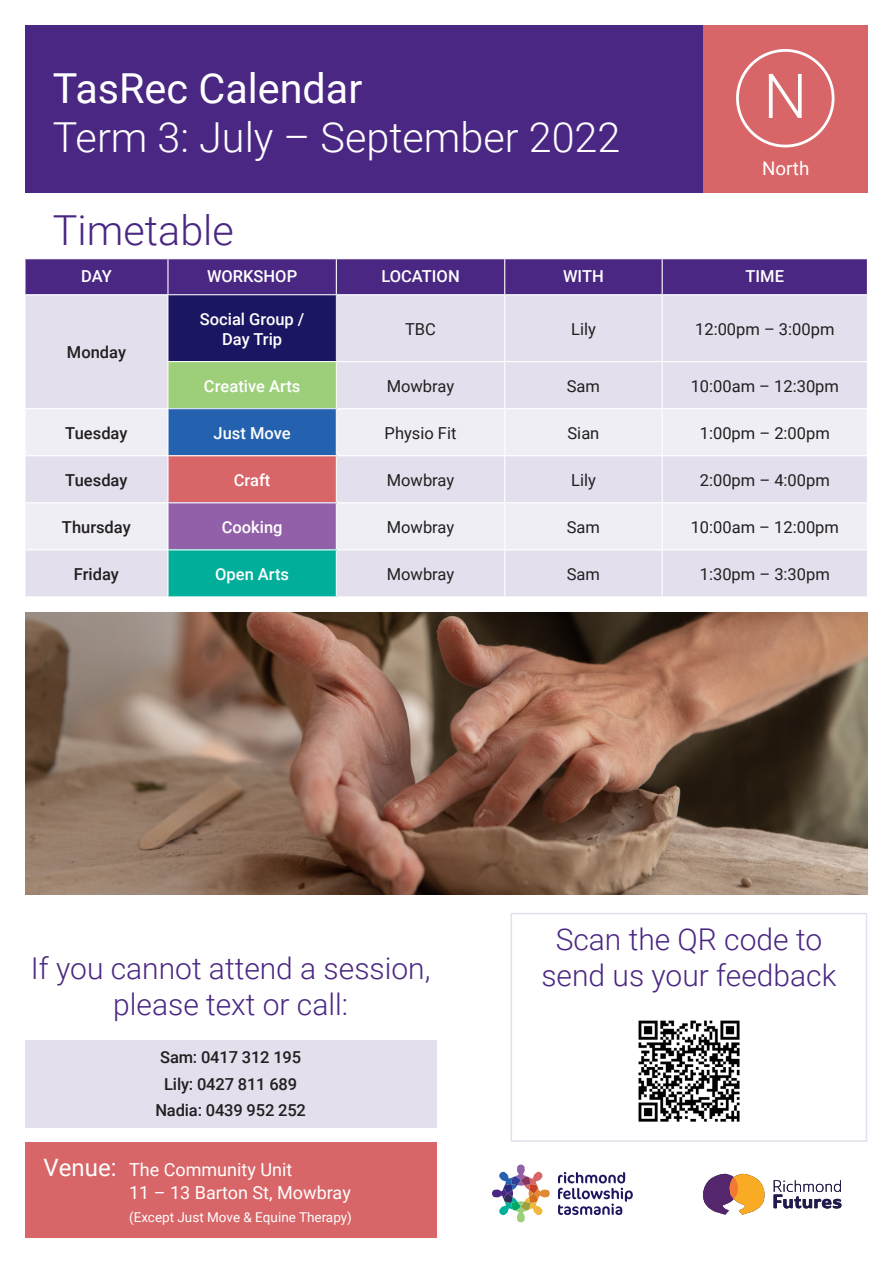
<style>
.page{position:relative;width:893px;height:1263px;background:#fff}
.page>*{position:absolute;margin:0;border:0;box-sizing:border-box;transform-origin:0 0}
.t1{font:300 61.95px "Roboto";color:#fff}
.t2{font:300 41.4px "Roboto";color:#fff}
.t3{font:41.4px "Roboto";color:#fff}
.t4{font:300 41.4px "Roboto";color:#4a2783}
.t5{font:300 30px/36px "Roboto";color:#4a2783;text-align:center}
.t6{font:18.75px "Roboto";color:#fff}
.Body_copy{font:18px "Roboto";color:#fff}
.Body_copy-2{font:16.5px "Roboto";color:#231f20}
.Body_copy-3{font:500 16.5px/19.8px "Roboto";color:#fff;text-align:center}
.Body_copy-4{font:500 16.5px "Roboto";letter-spacing:-.01em;color:#231f20}
.Body_copy-5{font:13.5px "Roboto";color:#fff}
.s1{font-size:24px}
</style>
<div class="page">
<div style="left:26px;top:26px;width:841px;height:167px;background:#4a2783"></div>
<div style="left:26px;top:1040px;width:411px;height:88px;background:#e3dfed"></div>
<div style="left:703px;top:26px;width:164px;height:167px;background:#d86567"></div>
<div style="left:26px;top:1142px;width:411px;height:95px;background:#d86567"></div>
<div style="left:736px;top:49px;width:98px;height:98px;border:3px solid #fff;border-radius:50%"></div>
<div style="left:26px;top:259px;width:841px;height:35px;background:#4a2783"></div>
<div style="left:26px;top:295px;width:841px;height:301px;background:#e3dfed"></div>
<div style="left:168px;top:295px;width:168px;height:67px;background:#1b1661"></div>
<div style="left:168px;top:362px;width:168px;height:47px;background:#9dcf7b"></div>
<svg style="left:26px;top:409px;width:841px;height:140px;background:#ebe9f2"></svg>
<div style="left:168px;top:409px;width:168px;height:47px;background:#2461ae"></div>
<div style="left:168px;top:456px;width:168px;height:47px;background:#d86567"></div>
<div style="left:168px;top:503px;width:168px;height:47px;background:#9260a8"></div>
<div style="left:168px;top:550px;width:168px;height:47px;background:#00ae9a"></div>
<hr style="left:167px;top:259px;width:2px;height:35px;background:#fff">
<hr style="left:336px;top:259px;width:1px;height:35px;background:#fff">
<hr style="left:504px;top:259px;width:1px;height:35px;background:#fff">
<hr style="left:662px;top:259px;width:1px;height:35px;background:#fff">
<hr style="left:504px;top:295px;width:1px;height:66px;background:#fff">
<hr style="left:662px;top:295px;width:1px;height:66px;background:#fff">
<hr style="left:337px;top:361px;width:168px;height:1px;background:#fff">
<hr style="left:505px;top:361px;width:157px;height:1px;background:#fff">
<hr style="left:504px;top:362px;width:1px;height:46px;background:#fff">
<hr style="left:662px;top:361px;width:205px;height:1px;background:#fff">
<hr style="left:662px;top:362px;width:1px;height:46px;background:#fff">
<hr style="left:26px;top:408px;width:142px;height:1px;background:#fff">
<hr style="left:167px;top:409px;width:2px;height:46px;background:#fff">
<hr style="left:337px;top:408px;width:168px;height:1px;background:#fff">
<hr style="left:336px;top:409px;width:1px;height:46px;background:#fff">
<hr style="left:505px;top:408px;width:157px;height:1px;background:#fff">
<hr style="left:504px;top:409px;width:1px;height:46px;background:#fff">
<hr style="left:662px;top:408px;width:205px;height:1px;background:#fff">
<hr style="left:662px;top:409px;width:1px;height:46px;background:#fff">
<hr style="left:26px;top:455px;width:142px;height:1px;background:#fff">
<hr style="left:168px;top:455px;width:168px;height:1px;background:#fff">
<hr style="left:167px;top:456px;width:2px;height:46px;background:#fff">
<hr style="left:336px;top:455px;width:169px;height:1px;background:#fff">
<hr style="left:336px;top:456px;width:1px;height:46px;background:#fff">
<hr style="left:505px;top:455px;width:157px;height:1px;background:#fff">
<hr style="left:504px;top:456px;width:1px;height:46px;background:#fff">
<hr style="left:662px;top:455px;width:205px;height:1px;background:#fff">
<hr style="left:662px;top:456px;width:1px;height:46px;background:#fff">
<hr style="left:26px;top:502px;width:142px;height:1px;background:#fff">
<hr style="left:168px;top:502px;width:168px;height:1px;background:#fff">
<hr style="left:167px;top:503px;width:2px;height:46px;background:#fff">
<hr style="left:336px;top:502px;width:169px;height:1px;background:#fff">
<hr style="left:336px;top:503px;width:1px;height:46px;background:#fff">
<hr style="left:505px;top:502px;width:157px;height:1px;background:#fff">
<hr style="left:504px;top:503px;width:1px;height:46px;background:#fff">
<hr style="left:662px;top:502px;width:205px;height:1px;background:#fff">
<hr style="left:662px;top:503px;width:1px;height:46px;background:#fff">
<hr style="left:26px;top:549px;width:142px;height:1px;background:#fff">
<hr style="left:168px;top:549px;width:168px;height:1px;background:#fff">
<hr style="left:167px;top:550px;width:2px;height:46px;background:#fff">
<hr style="left:336px;top:549px;width:169px;height:1px;background:#fff">
<hr style="left:336px;top:550px;width:1px;height:46px;background:#fff">
<hr style="left:505px;top:549px;width:157px;height:1px;background:#fff">
<hr style="left:504px;top:550px;width:1px;height:46px;background:#fff">
<hr style="left:662px;top:549px;width:205px;height:1px;background:#fff">
<hr style="left:662px;top:550px;width:1px;height:46px;background:#fff">
<hr style="left:168px;top:596px;width:168px;height:1px;background:#fff">
<hr style="left:168px;top:295px;width:1px;height:66px;background:#fff">
<hr style="left:336px;top:295px;width:1px;height:66px;background:#fff">
<hr style="left:168px;top:362px;width:1px;height:46px;background:#fff">
<hr style="left:336px;top:362px;width:1px;height:46px;background:#fff">
<hr style="left:168px;top:361px;width:169px;height:1px;background:#fff">
<hr style="left:168px;top:408px;width:169px;height:1px;background:#fff">
<svg style="left:492px;top:1164px;width:58px;height:58px"></svg>
<svg style="left:558px;top:1172px;width:75px;height:43px"></svg>
<svg style="left:703px;top:1174px;width:61px;height:41px"></svg>
<svg style="left:773px;top:1180px;width:68px;height:28px"></svg>
<img style="left:26px;top:612px;width:841px;height:283px">
<div style="left:511px;top:913px;width:356px;height:229px;border:2px solid #e3dfed"></div>
<img style="left:638px;top:1020px;width:102px;height:102px">
<p class="t3" style="left:53px;top:59px;width:311px">TasRec Calendar</p>
<p class="t2" style="left:53px;top:109px;width:569px">Term 3: July – September 2022</p>
<p class="t4" style="left:53px;top:201px;width:182px">Timetable</p>
<p class="t1" style="left:763px;top:53px;width:45px">N</p>
<p class="t6" style="left:762px;top:155px;width:49px">North</p>
<p class="Body_copy-3" style="left:81px;top:266px;width:32px">DAY</p>
<p class="Body_copy-3" style="left:207px;top:266px;width:92px">WORKSHOP</p>
<p class="Body_copy-3" style="left:381px;top:266px;width:80px">LOCATION</p>
<p class="Body_copy-3" style="left:563px;top:266px;width:42px">WITH</p>
<p class="Body_copy-3" style="left:746px;top:266px;width:40px">TIME</p>
<p class="Body_copy-4" style="left:67px;top:341px;width:61px">Monday</p>
<p class="Body_copy-3" style="left:200px;top:308px;width:106px">Social Group /<br>Day Trip</p>
<p class="Body_copy-2" style="left:405px;top:317px;width:32px">TBC</p>
<p class="Body_copy-2" style="left:571px;top:317px;width:26px">Lily</p>
<p class="Body_copy-2" style="left:695px;top:317px;width:141px">12:00pm – 3:00pm</p>
<p class="Body_copy-3" style="left:204px;top:375px;width:98px">Creative Arts</p>
<p class="Body_copy-2" style="left:387px;top:374px;width:69px">Mowbray</p>
<p class="Body_copy-2" style="left:567px;top:374px;width:35px">Sam</p>
<p class="Body_copy-2" style="left:691px;top:374px;width:150px">10:00am – 12:30pm</p>
<p class="Body_copy-4" style="left:65px;top:421px;width:64px">Tuesday</p>
<p class="Body_copy-3" style="left:214px;top:422px;width:79px">Just Move</p>
<p class="Body_copy-2" style="left:385px;top:421px;width:73px">Physio Fit</p>
<p class="Body_copy-2" style="left:567px;top:421px;width:33px">Sian</p>
<p class="Body_copy-2" style="left:700px;top:421px;width:132px">1:00pm – 2:00pm</p>
<p class="Body_copy-4" style="left:65px;top:468px;width:64px">Tuesday</p>
<p class="Body_copy-3" style="left:234px;top:469px;width:38px">Craft</p>
<p class="Body_copy-2" style="left:387px;top:468px;width:69px">Mowbray</p>
<p class="Body_copy-2" style="left:571px;top:468px;width:26px">Lily</p>
<p class="Body_copy-2" style="left:700px;top:468px;width:132px">2:00pm – 4:00pm</p>
<p class="Body_copy-4" style="left:62px;top:515px;width:70px">Thursday</p>
<p class="Body_copy-3" style="left:222px;top:516px;width:62px">Cooking</p>
<p class="Body_copy-2" style="left:387px;top:515px;width:69px">Mowbray</p>
<p class="Body_copy-2" style="left:567px;top:515px;width:35px">Sam</p>
<p class="Body_copy-2" style="left:691px;top:515px;width:150px">10:00am – 12:00pm</p>
<p class="Body_copy-4" style="left:74px;top:562px;width:47px">Friday</p>
<p class="Body_copy-3" style="left:215px;top:563px;width:76px">Open Arts</p>
<p class="Body_copy-2" style="left:387px;top:562px;width:69px">Mowbray</p>
<p class="Body_copy-2" style="left:567px;top:562px;width:35px">Sam</p>
<p class="Body_copy-2" style="left:700px;top:562px;width:132px">1:30pm – 3:30pm</p>
<p class="t5" style="left:31px;top:949px;width:401px">If you cannot attend a session, please text or call:</p>
<p class="Body_copy-4" style="left:160px;top:1046px;width:143px">Sam: 0417 312 195</p>
<p class="Body_copy-4" style="left:164px;top:1072px;width:134px">Lily: 0427 811 689</p>
<p class="Body_copy-4" style="left:155px;top:1098px;width:152px">Nadia: 0439 952 252</p>
<p class="Body_copy" style="left:44px;top:1157px;width:250px"><span class="s1">Venue:</span> The Community Unit</p>
<p class="Body_copy" style="left:129px;top:1180px;width:223px">11 – 13 Barton St, Mowbray</p>
<p class="Body_copy-5" style="left:129px;top:1207px;width:224px">(Except Just Move &amp; Equine Therapy)</p>
<p class="t5" style="left:541px;top:920px;width:296px">Scan the QR code to send us your feedback</p>
</div>
